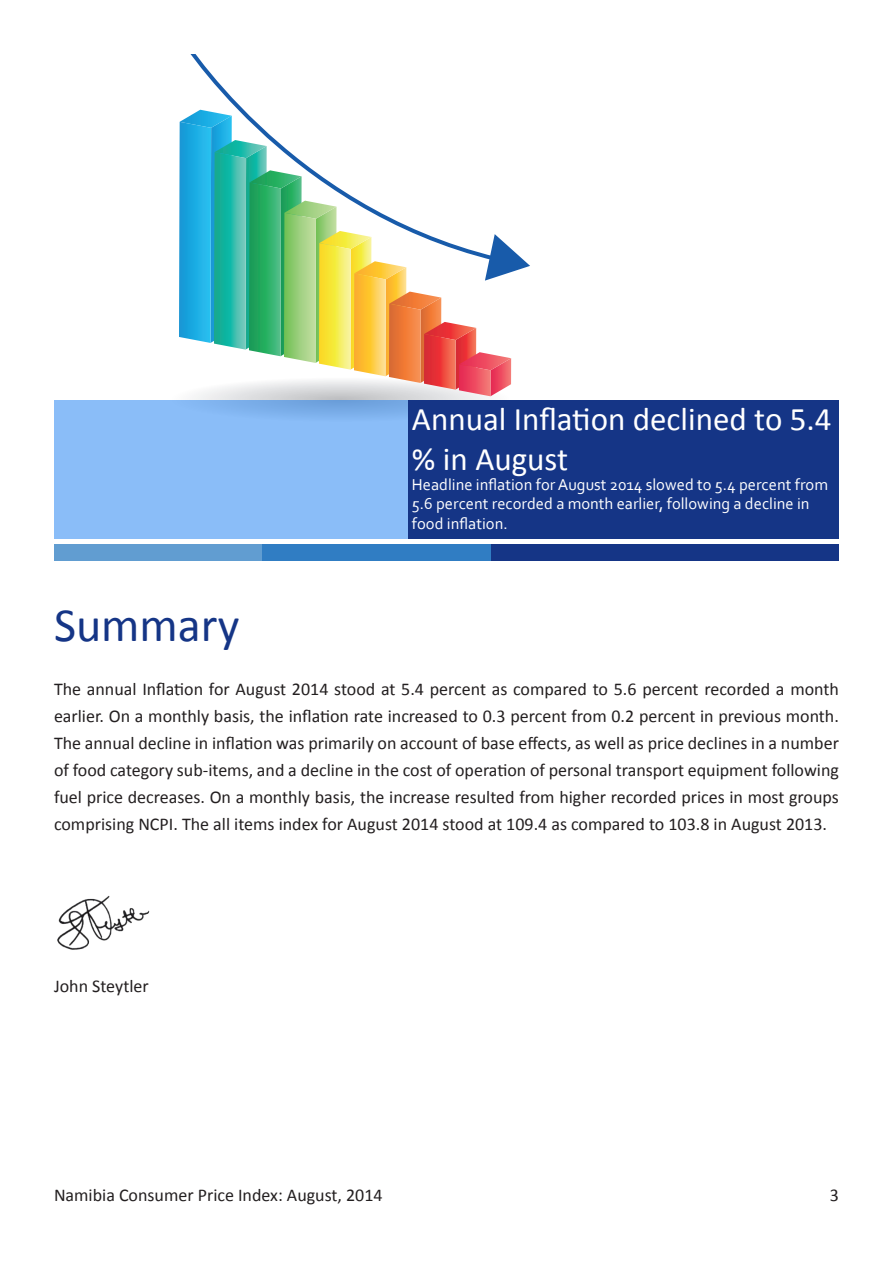
<style>
.page{position:relative;width:893px;height:1263px;background:#fff}
.page>*{position:absolute;margin:0;border:0;box-sizing:border-box;transform-origin:0 0}
.Heading{font:48px "Calibri";color:#153586}
.Heading_2{font:33px/39.6px "Calibri";color:#fff}
.t1{font:18px/27px "Calibri";color:#231f20;text-align:justify}
.Paragraph_White{font:16.5px/19.8px "Corbel";color:#fff}
</style>
<div class="page">
<svg style="left:190px;top:54px;width:54px;height:56px"></svg>
<svg style="left:179px;top:110px;width:351px;height:290px"></svg>
<div style="left:54px;top:400px;width:784px;height:139px;background:#8abdf8"></div>
<div style="left:409px;top:400px;width:430px;height:139px;background:#153586"></div>
<img style="left:57px;top:895px;width:93px;height:55px">
<div style="left:54px;top:544px;width:548px;height:16px;background:#619dd1"></div>
<div style="left:263px;top:544px;width:576px;height:16px;background:#307dc3"></div>
<div style="left:491px;top:544px;width:348px;height:16px;background:#153586"></div>
<p class="Heading_2" style="left:412px;top:399px;width:421px">Annual Inflation declined to 5.4 % in August</p>
<p class="Paragraph_White" style="left:412px;top:474px;width:418px">Headline inflation for August 2014 slowed to 5.4 percent from<br>5.6 percent recorded a month earlier, following a decline in food inflation.</p>
<p class="Heading" style="left:54px;top:594px;width:187px">Summary</p>
<p class="t1" style="left:54px;top:675px;width:786px">The annual Inflation for August 2014 stood at 5.4 percent as compared to 5.6 percent recorded a month earlier. On a monthly basis, the inflation rate increased to 0.3 percent from 0.2 percent in previous month.<br>The annual decline in inflation was primarily on account of base effects, as well as price declines in a number of food category sub-items, and a decline in the cost of operation of personal transport equipment following fuel price decreases. On a monthly basis, the increase resulted from higher recorded prices in most groups comprising NCPI. The all items index for August 2014 stood at 109.4 as compared to 103.8 in August 2013.</p>
<p class="t1" style="left:54px;top:972px;width:96px">John Steytler</p>
<p class="t1" style="left:54px;top:1181px;width:330px">Namibia Consumer Price Index: August, 2014</p>
<p class="t1" style="left:830px;top:1181px;width:11px">3</p>
</div>
